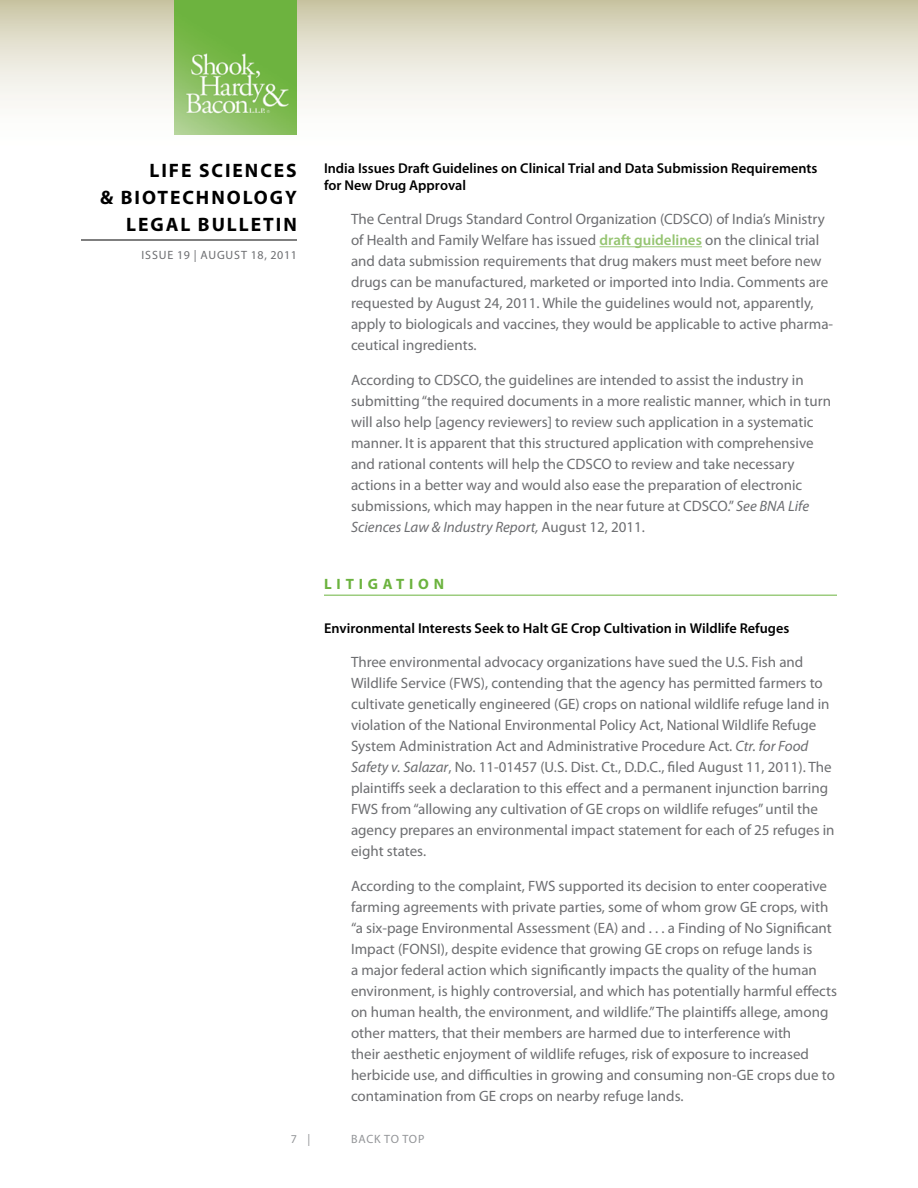
<style>
.page{position:relative;width:918px;height:1188px;background:#fff}
.page>*{position:absolute;margin:0;border:0;box-sizing:border-box;transform-origin:0 0}
.t1{font:700 19.5px "Myriad Pro";letter-spacing:.1em;color:#000}
.t2{font:15px/21px "Myriad Pro";color:#6d6e71}
.t3{font:700 15px "Myriad Pro";letter-spacing:.32em;color:#6cb33f}
.t4{font:600 14.25px/17.1px "Myriad Pro";color:#000}
.t5{font:12px "Myriad Pro";letter-spacing:.05em;color:#6d6e71}
.t6{font:12px "Myriad Pro";color:#939598}
.s1{font-weight:600;color:#96c572}
.s2{font-style:italic}
</style>
<div class="page">
<svg style="left:0;top:0;width:918px;height:135px"></svg>
<hr style="left:81px;top:240px;width:216px;height:1px;background:#000">
<img style="left:175px;top:0;width:122px;height:135px">
<hr style="left:599px;top:246px;width:103px;height:1px;background:#96c572">
<hr style="left:324px;top:595px;width:513px;height:1px;background:#6cb33f">
<h1 class="t1" style="left:150px;top:157px;width:149px">LIFE SCIENCES</h1>
<h1 class="t1" style="left:100px;top:184px;width:198px">&amp; BIOTECHNOLOGY</h1>
<h1 class="t1" style="left:126px;top:211px;width:13px">LEG</h1>
<h1 class="t1" style="left:166px;top:211px;width:73px">AL BULLE</h1>
<h1 class="t1" style="left:263px;top:211px;width:23px">TIN</h1>
<p class="t5" style="left:142px;top:248px;width:157px">Issue 19 | AUGUST 18, 2011</p>
<p class="t4" style="left:324px;top:159px;width:495px">India Issues Draft Guidelines on Clinical Trial and Data Submission Requirements for New Drug Approval</p>
<p class="t2" style="left:351px;top:209px;width:484px">The Central Drugs Standard Control Organization (CDSCO) of India’s Ministry of Health and Family Welfare has issued <span class="s1">draft guidelines</span> on the clinical trial and data submission requirements that drug makers must meet before new drugs can be manufactured, marketed or imported into India. Comments are requested by August 24, 2011. While the guidelines would not, apparently, apply to biologicals and vaccines, they would be applicable to active pharma&shy;ceutical ingredients.</p>
<p class="t2" style="left:351px;top:369px;width:482px">According to CDSCO, the guidelines are intended to assist the industry in submitting “the required documents in a more realistic manner, which in turn will also help [agency reviewers] to review such application in a systematic manner. It is apparent that this structured application with comprehensive and rational contents will help the CDSCO to review and take necessary actions in a better way and would also ease the preparation of electronic submissions, which may happen in the near future at CDSCO.” <span class="s2">See BNA Life Sciences Law &amp; Industry Report,</span> August 12, 2011.</p>
<p class="t3" style="left:324px;top:574px;width:122px">LIT IGAT ION</p>
<p class="t4" style="left:324px;top:619px;width:467px">Environmental Interests Seek to Halt GE Crop Cultivation in Wildlife Refuges</p>
<p class="t2" style="left:351px;top:652px;width:485px">Three environmental advocacy organizations have sued the U.S. Fish and Wildlife Service (FWS), contending that the agency has permitted farmers to cultivate genetically engineered (GE) crops on national wildlife refuge land in violation of the National Environmental Policy Act, National Wildlife Refuge System Administration Act and Administrative Procedure Act. <span class="s2">Ctr. for Food Safety v. Salazar</span>, No. 11-01457 (U.S. Dist. Ct., D.D.C., filed August 11, 2011). The plaintiffs seek a declaration to this effect and a permanent injunction barring FWS from “allowing any cultivation of GE crops on wildlife refuges” until the agency prepares an environmental impact statement for each of 25 refuges in eight states.</p>
<p class="t2" style="left:351px;top:875px;width:488px">According to the complaint, FWS supported its decision to enter cooperative farming agreements with private parties, some of whom grow GE crops, with “a six-page Environmental Assessment (EA) and . . . a Finding of No Significant Impact (FONSI), despite evidence that growing GE crops on refuge lands is<br>a major federal action which significantly impacts the quality of the human environment, is highly controversial, and which has potentially harmful effects on human health, the environment, and wildlife.” The plaintiffs allege, among other matters, that their members are harmed due to interference with<br>their aesthetic enjoyment of wildlife refuges, risk of exposure to increased herbicide use, and difficulties in growing and consuming non-GE crops due to contamination from GE crops on nearby refuge lands.</p>
<p class="t6" style="left:291px;top:1132px;width:21px">7 |</p>
<p class="t6" style="left:351px;top:1132px;width:9px">back</p>
<p class="t6" style="left:384px;top:1132px;width:27px">to top</p>
</div>
